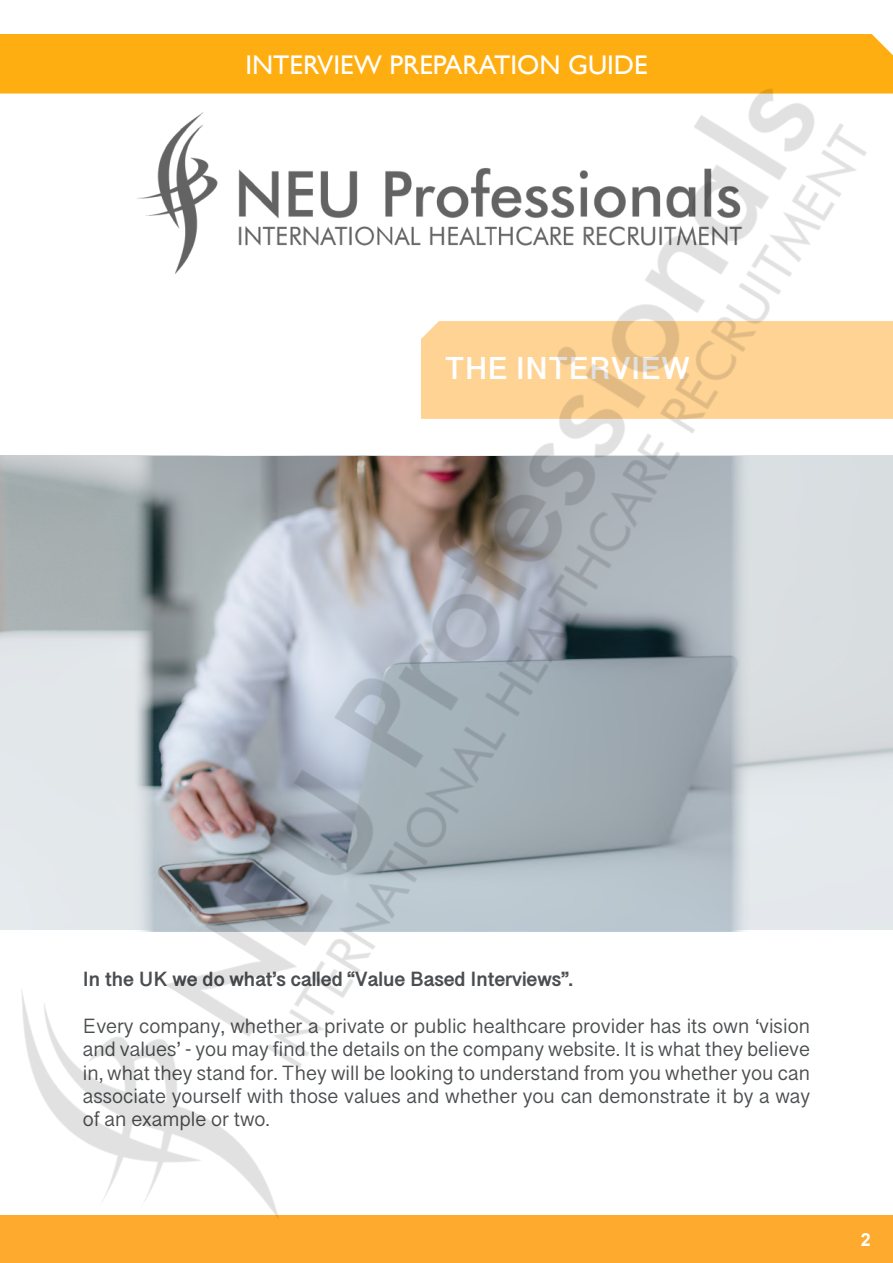
<style>
.page{position:relative;width:893px;height:1263px;background:#fff}
.page>*{position:absolute;margin:0;border:0;box-sizing:border-box;transform-origin:0 0}
.t1{font:700 30px "Telugu Sangam MN";color:#fff}
.t2{font:27px "Gill Sans";color:#fff}
.t3{font:19.5px/23.4px "Telugu Sangam MN";color:#4b4e50;text-align:justify}
.t4{font:700 19.5px "Telugu Sangam MN";color:#4b4e50}
.t5{font:700 18px "Arial";color:#fff}
</style>
<div class="page">
<img style="left:0;top:34px;width:893px;height:1229px">
<h2 class="t2" style="left:245px;top:49px;width:404px">INTERVIEW PREPARATION GUIDE</h2>
<h1 class="t1" style="left:444px;top:351px;width:247px">THE INTERVIEW</h1>
<p class="t4" style="left:83px;top:968px;width:491px">In the UK we do what’s called “Value Based Interviews”.</p>
<p class="t3" style="left:83px;top:1014px;width:729px">Every company, whether a private or public healthcare provider has its own ‘vision and values’ - you may find the details on the company website. It is what they believe in, what they stand for. They will be looking to understand from you whether you can associate yourself with those values and whether you can demonstrate it by a way of an example or two.</p>
<p class="t5" style="left:861px;top:1228px;width:12px">2</p>
</div>
